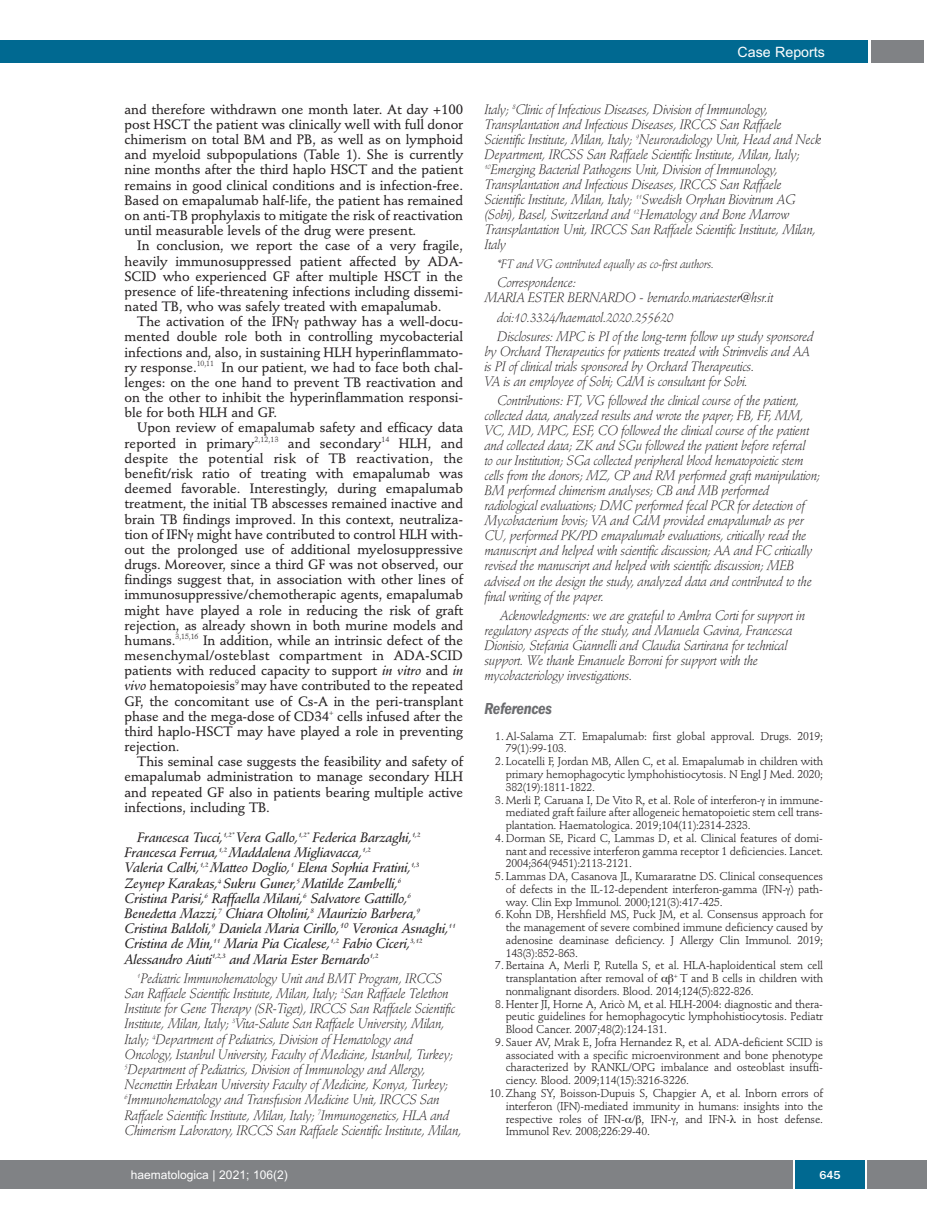
<style>
.page{position:relative;width:927px;height:1225px;background:#fff}
.page>*{position:absolute;margin:0;border:0;box-sizing:border-box;transform-origin:0 0}
.t1{font:italic 600 condensed 16.5px "Franklin Gothic";letter-spacing:-.02em;color:#6c6d70}
.t2{font:14.25px "Arial";color:#fff}
.t3{font:italic 300 13.5px/15px "Stempel Schneidler";letter-spacing:-.02em;color:#231f20}
.t4{font:500 13.5px/15.1px "Stempel Schneidler";letter-spacing:-.005em;color:#231f20;text-align:justify}
.t5{font:italic 13.5px/15.1px "Stempel Schneidler Med";letter-spacing:-.02em;color:#231f20}
.t6{font:italic 300 12px "Stempel Schneidler";letter-spacing:-.02em;color:#231f20}
.t7{font:12px "Arial";color:#fff}
.t8{font:500 12px "Franklin Gothic";color:#fff}
.t9{font:11.25px/12.8px "Stempel Schneidler";letter-spacing:-.015em;color:#231f20;text-align:justify}
.s1{font-family:"Stempel Schneidler Med";font-weight:400;font-style:italic}
</style>
<div class="page">
<div style="left:17px;top:1160px;width:910px;height:28px;background:#808285"></div>
<div style="left:795px;top:1160px;width:70px;height:28px;background:#006991"></div>
<hr style="left:793px;top:1160px;width:2px;height:28px;background:#fff">
<hr style="left:865px;top:1160px;width:2px;height:28px;background:#fff">
<div style="left:871px;top:40px;width:52px;height:22px;background:#808285"></div>
<div style="left:18px;top:40px;width:849px;height:22px;background:#006991"></div>
<div style="left:0;top:1160px;width:17px;height:28px;background:#808285"></div>
<div style="left:0;top:40px;width:19px;height:22px;background:#006991"></div>
<p class="t4" style="left:125px;top:103px;width:340px">and therefore withdrawn one month later. At day +100 post HSCT the patient was clinically well with full donor chimerism on total BM and PB, as well as on lymphoid and myeloid subpopulations (Table 1). She is currently nine months after the third haplo HSCT and the patient remains in good clinical conditions and is infection-free.<br>Based on emapalumab half-life, the patient has remained on anti-TB prophylaxis to mitigate the risk of reactivation until measurable levels of the drug were present.</p>
<p class="t4" style="left:125px;top:239px;width:340px;text-indent:13px">In conclusion, we report the case of a very fragile, heavily immunosuppressed patient affected by ADA-SCID who experienced GF after multiple HSCT in the presence of life-threatening infections including dissemi&shy;nated TB, who was safely treated with emapalumab.</p>
<p class="t4" style="left:125px;top:315px;width:340px;text-indent:13px">The activation of the IFN pathway has a well-docu&shy;mented double role both in controlling mycobacterial infections and, also, in sustaining HLH hyperinflammato&shy;ry response.<sup>10,11</sup> In our patient, we had to face both chal&shy;lenges: on the one hand to prevent TB reactivation and on the other to inhibit the hyperinflammation responsi&shy;ble for both HLH and GF.</p>
<p class="t4" style="left:125px;top:421px;width:340px;text-indent:13px">Upon review of emapalumab safety and efficacy data reported in primary<sup>2,12,13</sup> and secondary<sup>14</sup> HLH, and despite the potential risk of TB reactivation, the benefit/risk ratio of treating with emapalumab was deemed favorable. Interestingly, during emapalumab treatment, the initial TB abscesses remained inactive and brain TB findings improved. In this context, neutraliza&shy;tion of IFN might have contributed to control HLH with&shy;out the prolonged use of additional myelosuppressive drugs. Moreover, since a third GF was not observed, our findings suggest that, in association with other lines of immunosuppressive/chemotherapic agents, emapalumab might have played a role in reducing the risk of graft rejection, as already shown in both murine models and humans.<sup>3,15,16</sup> In addition, while an intrinsic defect of the mesenchymal/osteblast compartment in ADA-SCID patients with reduced capacity to support <span class="s1">in vitro</span> and <span class="s1">in vivo</span> hematopoiesis<sup>9</sup> may have contributed to the repeated GF, the concomitant use of Cs-A in the peri-transplant phase and the mega-dose of CD34<sup>+</sup> cells infused after the third haplo-HSCT may have played a role in preventing rejection.</p>
<p class="t4" style="left:125px;top:755px;width:340px;text-indent:13px">This seminal case suggests the feasibility and safety of emapalumab administration to manage secondary HLH and repeated GF also in patients bearing multiple active infections, including TB.</p>
<p class="t5" style="left:125px;top:831px;width:333px;text-indent:13px">Francesca Tucci,<sup>1,2*</sup> Vera Gallo,<sup>1,2*</sup> Federica Barzaghi,<sup>1,2<br></sup>Francesca Ferrua,<sup>1,2</sup> Maddalena Migliavacca,<sup>1,2<br></sup>Valeria Calbi,<sup>1,2</sup> Matteo Doglio,<sup>1</sup> Elena Sophia Fratini,<sup>1,3<br></sup>Zeynep Karakas,<sup>4</sup> Sukru Guner,<sup>5</sup> Matilde Zambelli,<sup>6<br></sup>Cristina Parisi,<sup>6</sup> Raffaella Milani,<sup>6</sup> Salvatore Gattillo,<sup>6<br></sup>Benedetta Mazzi,<sup>7</sup> Chiara Oltolini,<sup>8</sup> Maurizio Barbera,<sup>9<br></sup>Cristina Baldoli,<sup>9</sup> Daniela Maria Cirillo,<sup>10</sup> Veronica Asnaghi,<sup>11<br></sup>Cristina de Min,<sup>11</sup> Maria Pia Cicalese,<sup>1,2</sup> Fabio Ciceri,<sup>3,12<br></sup>Alessandro Aiuti<sup>1,2,3</sup> and Maria Ester Bernardo<sup>1,2</sup></p>
<p class="t3" style="left:125px;top:972px;width:339px;text-indent:13px"><sup>1</sup>Pediatric Immunohematology Unit and BMT Program, IRCCS San Raffaele Scientific Institute, Milan, Italy; <sup>2</sup>San Raffaele Telethon Institute for Gene Therapy (SR-Tiget), IRCCS San Raffaele Scientific Institute, Milan, Italy; <sup>3</sup>Vita-Salute San Raffaele University, Milan, Italy; <sup>4</sup>Department of Pediatrics, Division of Hematology and Oncology, Istanbul University, Faculty of Medicine, Istanbul, Turkey; <sup>5</sup>Department of Pediatrics, Division of Immunology and Allergy, Necmettin Erbakan University Faculty of Medicine, Konya, Turkey; <sup>6</sup>Immunohematology and Transfusion Medicine Unit, IRCCS San Raffaele Scientific Institute, Milan, Italy; <sup>7</sup>Immunogenetics, HLA and Chimerism Laboratory, IRCCS San Raffaele Scientific Institute, Milan,</p>
<p class="t2" style="left:738px;top:44px;width:89px">Case Reports</p>
<p class="t3" style="left:484px;top:103px;width:338px">Italy; <sup>8</sup>Clinic of Infectious Diseases, Division of Immunology, Transplantation and Infectious Diseases, IRCCS San Raffaele Scientific Institute, Milan, Italy; <sup>9</sup>Neuroradiology Unit, Head and Neck Department, IRCSS San Raffaele Scientific Institute, Milan, Italy; <sup>10</sup>Emerging Bacterial Pathogens Unit, Division of Immunology, Transplantation and Infectious Diseases, IRCCS San Raffaele Scientific Institute, Milan, Italy; <sup>11</sup>Swedish Orphan Biovitrum AG (Sobi), Basel, Switzerland and <sup>12</sup>Hematology and Bone Marrow Transplantation Unit, IRCCS San Raffaele Scientific Institute, Milan, Italy</p>
<p class="t6" style="left:497px;top:259px;width:218px">*FT and VG contributed equally as co-first authors.</p>
<p class="t3" style="left:484px;top:277px;width:290px;text-indent:13px">Correspondence:<br>MARIA ESTER BERNARDO - bernardo.mariaester@hsr.it</p>
<p class="t3" style="left:497px;top:309px;width:318px;line-height:19.2px">doi:10.3324/haematol.2020.255620<br>Disclosures: MPC is PI of the long-term follow up study sponsored</p>
<p class="t3" style="left:484px;top:345px;width:327px">by Orchard Therapeutics for patients treated with Strimvelis and AA is PI of clinical trials sponsored by Orchard Therapeutics.<br>VA is an employee of Sobi; CdM is consultant for Sobi.</p>
<p class="t3" style="left:484px;top:394px;width:337px;text-indent:13px">Contributions: FT, VG followed the clinical course of the patient, collected data, analyzed results and wrote the paper; FB, FF, MM, VC, MD, MPC, ESF, CO followed the clinical course of the patient and collected data; ZK and SGu followed the patient before referral<br>to our Institution; SGa collected peripheral blood hematopoietic stem cells from the donors; MZ, CP and RM performed graft manipulation; BM performed chimerism analyses; CB and MB performed radiological evaluations; DMC performed fecal PCR for detection of Mycobacterium bovis; VA and CdM provided emapalumab as per CU, performed PK/PD emapalumab evaluations, critically read the manuscript and helped with scientific discussion; AA and FC critically revised the manuscript and helped with scientific discussion; MEB advised on the design the study, analyzed data and contributed to the final writing of the paper.</p>
<p class="t3" style="left:484px;top:609px;width:322px;text-indent:16px">Acknowledgments: we are grateful to Ambra Corti for support in regulatory aspects of the study, and Manuela Gavina, Francesca Dionisio, Stefania Giannelli and Claudia Sartirana for technical support. We thank Emanuele Borroni for support with the mycobacteriology investigations.</p>
<p class="t1" style="left:484px;top:702px;width:69px">References</p>
<p class="t9" style="left:506px;top:730px;width:319px;text-indent:-10px">1. Al-Salama ZT. Emapalumab: first global approval. Drugs. 2019;<br>79(1):99-103.</p>
<p class="t9" style="left:506px;top:756px;width:319px;text-indent:-10px">2. Locatelli F, Jordan MB, Allen C, et al. Emapalumab in children with primary hemophagocytic lymphohistiocytosis. N Engl J Med. 2020; 382(19):1811-1822.</p>
<p class="t9" style="left:506px;top:794px;width:319px;text-indent:-10px">3. Merli P, Caruana I, De Vito R, et al. Role of interferon- in immune&shy;mediated graft failure after allogeneic hematopoietic stem cell trans&shy;plantation. Haematologica. 2019;104(11):2314-2323.</p>
<p class="t9" style="left:506px;top:832px;width:319px;text-indent:-10px">4. Dorman SE, Picard C, Lammas D, et al. Clinical features of domi&shy;nant and recessive interferon gamma receptor 1 deficiencies. Lancet.<br>2004;364(9451):2113-2121.</p>
<p class="t9" style="left:506px;top:871px;width:319px;text-indent:-10px">5. Lammas DA, Casanova JL, Kumararatne DS. Clinical consequences of defects in the IL-12-dependent interferon-gamma (IFN- ) path&shy;way. Clin Exp Immunol. 2000;121(3):417-425.</p>
<p class="t9" style="left:506px;top:909px;width:319px;text-indent:-10px">6. Kohn DB, Hershfield MS, Puck JM, et al. Consensus approach for the management of severe combined immune deficiency caused by adenosine deaminase deficiency. J Allergy Clin Immunol. 2019; 143(3):852-863.</p>
<p class="t9" style="left:506px;top:960px;width:319px;text-indent:-10px">7. Bertaina A, Merli P, Rutella S, et al. HLA-haploidentical stem cell transplantation after removal of</p>
<p class="t9" style="left:506px;top:973px;width:319px;text-indent:168px"><sup>+</sup> T and B cells in children with nonmalignant disorders. Blood. 2014;124(5):822-826.</p>
<p class="t9" style="left:506px;top:998px;width:319px;text-indent:-10px">8. Henter JI, Horne A, Aricò M, et al. HLH-2004: diagnostic and thera&shy;peutic guidelines for hemophagocytic lymphohistiocytosis. Pediatr Blood Cancer. 2007;48(2):124-131.</p>
<p class="t9" style="left:506px;top:1036px;width:319px;text-indent:-10px">9. Sauer AV, Mrak E, Jofra Hernandez R, et al. ADA-deficient SCID is associated with a specific microenvironment and bone phenotype characterized by RANKL/OPG imbalance and osteoblast insuffi&shy;ciency. Blood. 2009;114(15):3216-3226.</p>
<p class="t9" style="left:506px;top:1087px;width:319px;text-indent:-16px">10. Zhang SY, Boisson-Dupuis S, Chapgier A, et al. Inborn errors of interferon (IFN)-mediated immunity in humans: insights into the respective roles of IFN- / , IFN- , and IFN-● in host defense.<br>Immunol Rev. 2008;226:29-40.</p>
<p class="t7" style="left:131px;top:1167px;width:158px">haematologica | 2021; 106(2)</p>
<p class="t8" style="left:819px;top:1167px;width:23px">645</p>
</div>
